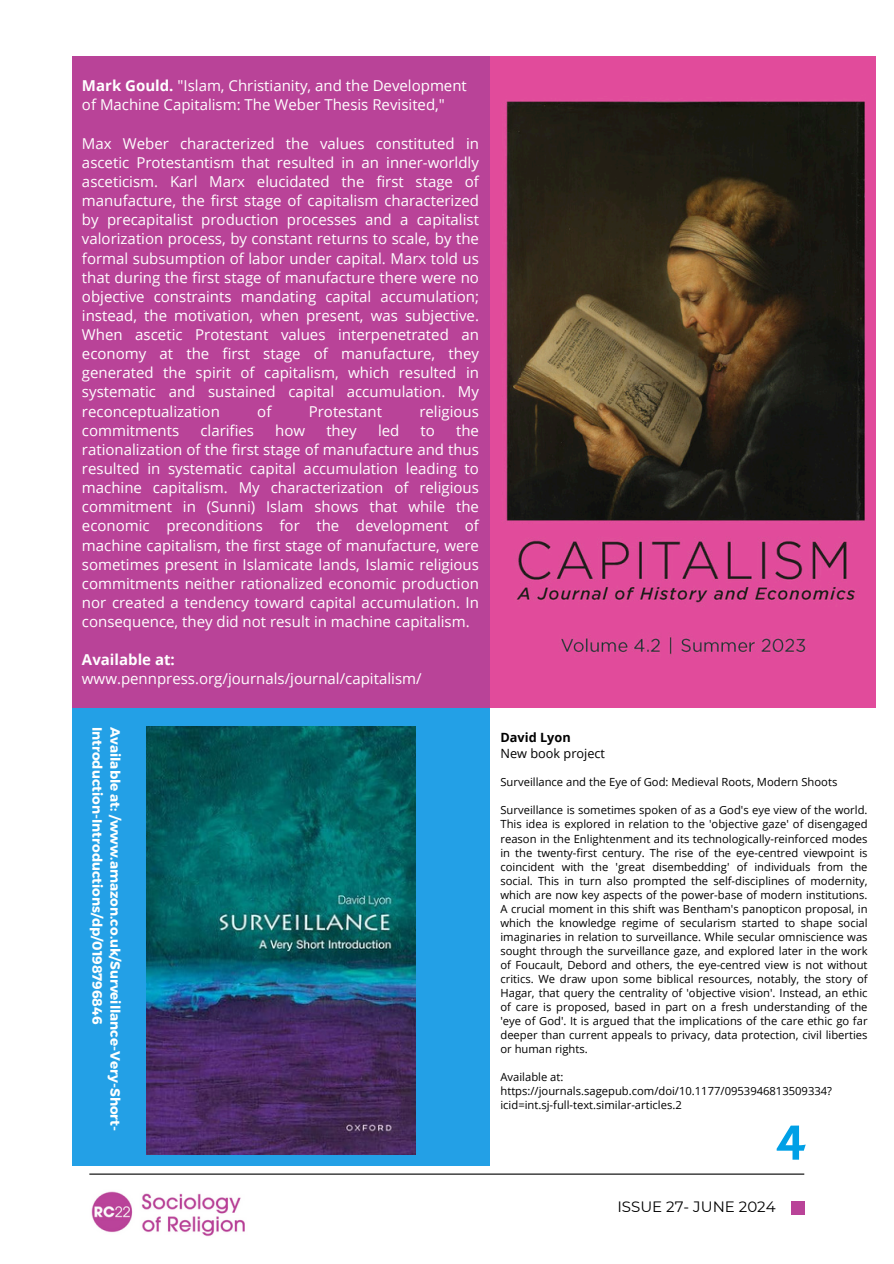
<style>
.page{position:relative;width:894px;height:1264px;background:#fff}
.page>*{position:absolute;margin:0;border:0;box-sizing:border-box;transform-origin:0 0}
.t1{font:52.5px "Hammersmith One";color:#00a0e6}
.t2{font:15px/19.2px "Open Sans";color:#fff}
.t3{font:15px "Montserrat";color:#000}
.t4{font:700 13.5px/18px "Montserrat";color:#fefffe}
.t5{font:12.75px/15.9px "Open Sans";color:#000}
.t6{font:11.25px/14.1px "Open Sans";color:#000;text-align:justify}
.s1{font-weight:700}
</style>
<div class="page">
<img style="left:89px;top:1174px;width:169px;height:63px">
<div style="left:72px;top:671px;width:417px;height:494px;background:#23a0e6"></div>
<hr style="left:89px;top:1173px;width:715px;height:1px;background:#000">
<div style="left:790px;top:1201px;width:14px;height:14px;background:#b94398"></div>
<img style="left:489px;top:56px;width:386px;height:651px">
<div style="left:72px;top:56px;width:417px;height:651px;background:#b94398"></div>
<img style="left:146px;top:726px;width:269px;height:428px">
<h2 class="t2" style="left:82px;top:76px;width:386px"><span class="s1">Mark Gould.</span> "Islam, Christianity, and the Development of Machine Capitalism: The Weber Thesis Revisited,"</h2>
<p class="t2" style="left:82px;top:133px;width:398px;text-align:justify">Max Weber characterized the values constituted in ascetic Protestantism that resulted in an inner-worldly asceticism. Karl Marx elucidated the first stage of manufacture, the first stage of capitalism characterized by precapitalist production processes and a capitalist valorization process, by constant returns to scale, by the formal subsumption of labor under capital. Marx told us that during the first stage of manufacture there were no objective constraints mandating capital accumulation; instead, the motivation, when present, was subjective.<br>When ascetic Protestant values interpenetrated an economy at the first stage of manufacture, they generated the spirit of capitalism, which resulted in systematic and sustained capital accumulation. My reconceptualization</p>
<p class="t2" style="left:257px;top:401px;width:16px">of</p>
<p class="t2" style="left:309px;top:401px;width:75px">Protestant</p>
<p class="t2" style="left:419px;top:401px;width:61px">religious</p>
<p class="t2" style="left:82px;top:420px;width:99px">commitments</p>
<p class="t2" style="left:200px;top:420px;width:55px">clarifies</p>
<p class="t2" style="left:275px;top:420px;width:31px">how</p>
<p class="t2" style="left:326px;top:420px;width:32px">they</p>
<p class="t2" style="left:378px;top:420px;width:23px">led</p>
<p class="t2" style="left:420px;top:420px;width:16px">to</p>
<p class="t2" style="left:82px;top:420px;width:398px;text-align:justify;text-indent:374px">the rationalization of the first stage of manufacture and thus resulted in systematic capital accumulation leading to machine capitalism. My characterization of religious commitment in (Sunni) Islam shows that while the economic preconditions for the development of machine capitalism, the first stage of manufacture, were sometimes present in Islamicate lands, Islamic religious commitments neither rationalized economic production nor created a tendency toward capital accumulation. In consequence, they did not result in machine capitalism.</p>
<h4 class="t2" style="left:82px;top:650px;width:341px"><span class="s1">Available at: </span>www.pennpress.org/journals/journal/capitalism/</h4>
<p class="t4" style="left:125px;top:726px;width:406px;rotate:90deg">Available at: /www.amazon.co.uk/Surveillance-Very-Short-<br>Introduction-Introductions/dp/0198796846</p>
<p class="t5" style="left:500px;top:729px;width:106px"><span class="s1">David Lyon<br></span>New book project</p>
<p class="t6" style="left:500px;top:775px;width:338px">Surveillance and the Eye of God: Medieval Roots, Modern Shoots</p>
<p class="t6" style="left:500px;top:803px;width:368px">Surveillance is sometimes spoken of as a God's eye view of the world.<br>This idea is explored in relation to the 'objective gaze' of disengaged reason in the Enlightenment and its technologically-reinforced modes in the twenty-first century. The rise of the eye-centred viewpoint is coincident with the 'great disembedding' of individuals from the social. This in turn also prompted the self-disciplines of modernity, which are now key aspects of the power-base of modern institutions.<br>A crucial moment in this shift was Bentham's panopticon proposal, in which the knowledge regime of secularism started to shape social imaginaries in relation to surveillance. While secular omniscience was sought through the surveillance gaze, and explored later in the work of Foucault, Debord and others, the eye-centred view is not without critics. We draw upon some biblical resources, notably, the story of Hagar, that query the centrality of 'objective vision'. Instead, an ethic of care is proposed, based in part on a fresh understanding of the 'eye of God'. It is argued that the implications of the care ethic go far deeper than current appeals to privacy, data protection, civil liberties or human rights.</p>
<p class="t6" style="left:500px;top:1069px;width:64px">Available at:</p>
<p class="t6" style="left:500px;top:1083px;width:333px">https://journals.sagepub.com/doi/10.1177/0953946813509334? icid=int.sj-full-text.similar-articles.2</p>
<h1 class="t1" style="left:775px;top:1112px;width:32px">4</h1>
<h3 class="t3" style="left:617px;top:1197px;width:160px">ISSUE 27- JUNE 2024</h3>
</div>
